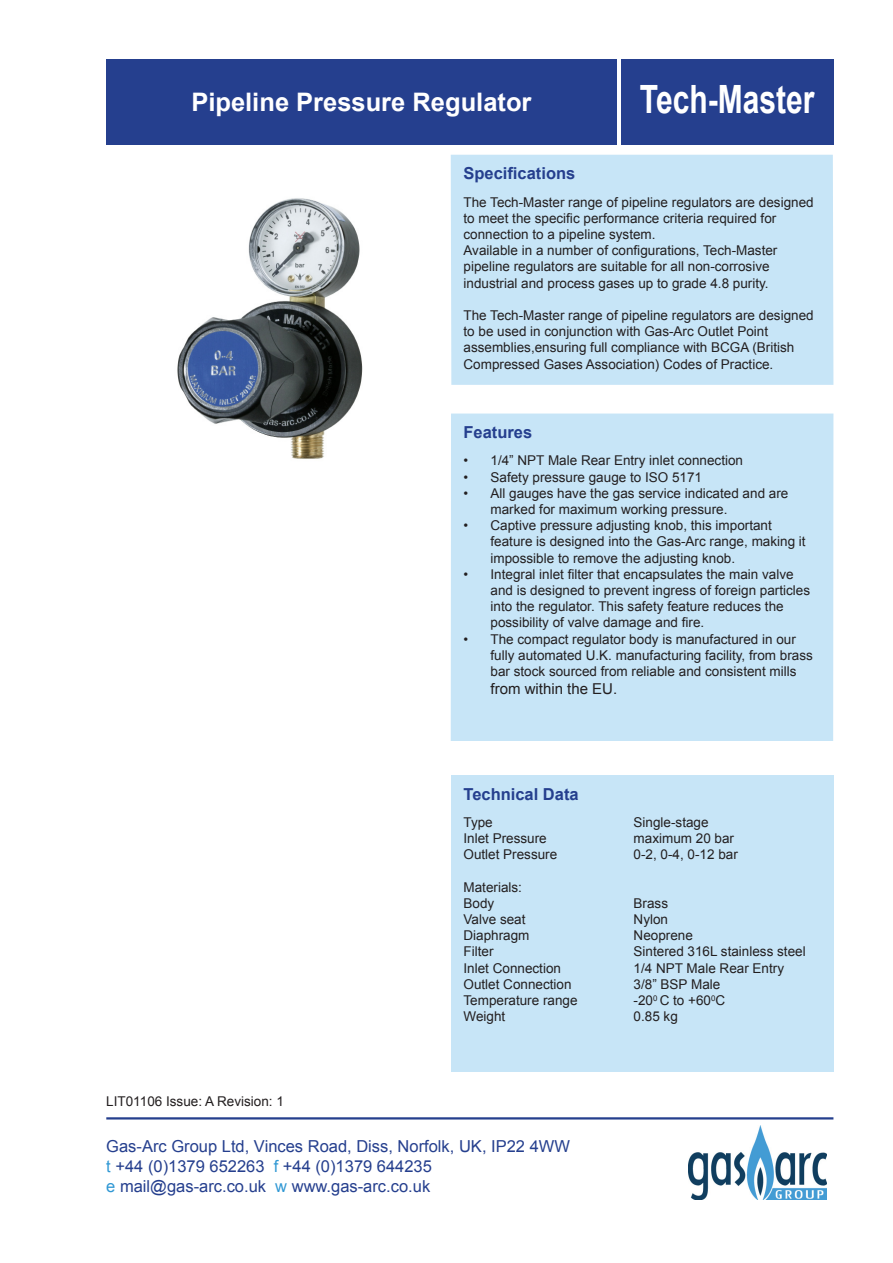
<style>
.page{position:relative;width:893px;height:1263px;background:#fff}
.page>*{position:absolute;margin:0;border:0;box-sizing:border-box;transform-origin:0 0}
.t1{font:700 39px "Arial";color:#fff;scale:.77 1}
.t2{font:700 25.5px "Arial";color:#fff}
.t3{font:16.5px/19.8px "Arial";color:#253f8e}
.t4{font:700 16.5px "Arial";color:#253f8e}
.t5{font:15px "Arial";color:#231f20}
.t6{font:13.5px/16.2px "Arial";color:#231f20}
.s1{color:#3098d4}
</style>
<div class="page">
<img style="left:688px;top:1126px;width:139px;height:73px">
<hr style="left:106px;top:1117px;width:727px;height:2px;background:#253f8e">
<div style="left:106px;top:60px;width:511px;height:85px;background:#253f8e"></div>
<div style="left:621px;top:60px;width:212px;height:85px;background:#253f8e"></div>
<div style="left:451px;top:155px;width:382px;height:230px;background:#c7e5f7"></div>
<div style="left:451px;top:414px;width:382px;height:327px;background:#c7e5f7"></div>
<img style="left:177px;top:198px;width:186px;height:261px">
<div style="left:451px;top:775px;width:382px;height:296px;background:#c7e5f7"></div>
<p class="t2" style="left:191px;top:85px;width:342px">Pipeline Pressure Regulator</p>
<p class="t1" style="left:640px;top:73px;width:228px">Tech-Master</p>
<p class="t4" style="left:463px;top:163px;width:113px">Specifications</p>
<p class="t6" style="left:463px;top:194px;width:352px">The Tech-Master range of pipeline regulators are designed to meet the specific performance criteria required for connection to a pipeline system.</p>
<p class="t6" style="left:463px;top:242px;width:315px">Available in a number of configurations, Tech-Master pipeline regulators are suitable for all non-corrosive</p>
<p class="t6" style="left:463px;top:275px;width:307px">industrial and process gases up to grade 4.8 purity.</p>
<p class="t6" style="left:463px;top:307px;width:352px">The Tech-Master range of pipeline regulators are designed to be used in conjunction with Gas-Arc Outlet Point assemblies,ensuring full compliance with BCGA (British Compressed Gases Association) Codes of Practice.</p>
<p class="t4" style="left:463px;top:421px;width:70px">Features</p>
<p class="t6" style="left:463px;top:453px;width:281px">• 1/4” NPT Male Rear Entry inlet connection</p>
<p class="t6" style="left:463px;top:469px;width:240px">• Safety pressure gauge to ISO 5171</p>
<p class="t6" style="left:490px;top:485px;width:299px;text-indent:-27px">• All gauges have the gas service indicated and are marked for maximum working pressure.</p>
<p class="t6" style="left:490px;top:517px;width:317px;text-indent:-27px">• Captive pressure adjusting knob, this important feature is designed into the Gas-Arc range, making it impossible to remove the adjusting knob.</p>
<p class="t6" style="left:490px;top:566px;width:321px;text-indent:-27px">• Integral inlet filter that encapsulates the main valve and is designed to prevent ingress of foreign particles into the regulator. This safety feature reduces the possibility of valve damage and fire.</p>
<p class="t6" style="left:490px;top:631px;width:324px;text-indent:-27px">• The compact regulator body is manufactured in our fully automated U.K. manufacturing facility, from brass bar stock sourced from reliable and consistent mills</p>
<p class="t5" style="left:490px;top:679px;width:128px">from within the EU.</p>
<p class="t6" style="left:106px;top:1093px;width:179px">LIT01106 Issue: A Revision: 1</p>
<p class="t4" style="left:463px;top:783px;width:117px">Technical Data</p>
<p class="t6" style="left:463px;top:814px;width:31px">Type</p>
<p class="t6" style="left:634px;top:814px;width:77px">Single-stage</p>
<p class="t6" style="left:463px;top:830px;width:85px">Inlet Pressure</p>
<p class="t6" style="left:634px;top:830px;width:102px">maximum 20 bar</p>
<p class="t6" style="left:463px;top:846px;width:95px">Outlet Pressure</p>
<p class="t6" style="left:634px;top:846px;width:106px">0-2, 0-4, 0-12 bar</p>
<p class="t6" style="left:463px;top:879px;width:60px">Materials:</p>
<p class="t6" style="left:463px;top:895px;width:32px">Body</p>
<p class="t6" style="left:634px;top:895px;width:36px">Brass</p>
<p class="t6" style="left:463px;top:911px;width:64px">Valve seat</p>
<p class="t6" style="left:634px;top:911px;width:36px">Nylon</p>
<p class="t6" style="left:463px;top:927px;width:68px">Diaphragm</p>
<p class="t6" style="left:634px;top:927px;width:61px">Neoprene</p>
<p class="t6" style="left:463px;top:944px;width:31px">Filter</p>
<p class="t6" style="left:634px;top:944px;width:174px">Sintered 316L stainless steel</p>
<p class="t6" style="left:463px;top:960px;width:99px">Inlet Connection</p>
<p class="t6" style="left:634px;top:960px;width:152px">1/4 NPT Male Rear Entry</p>
<p class="t6" style="left:463px;top:976px;width:110px">Outlet Connection</p>
<p class="t6" style="left:634px;top:976px;width:88px">3/8” BSP Male</p>
<p class="t6" style="left:463px;top:992px;width:116px">Temperature range</p>
<p class="t6" style="left:634px;top:992px;width:93px">-20<sup>0</sup> C to +60<sup>0</sup>C</p>
<p class="t6" style="left:463px;top:1008px;width:43px">Weight</p>
<p class="t6" style="left:634px;top:1008px;width:46px">0.85 kg</p>
<p class="t3" style="left:106px;top:1136px;width:465px">Gas-Arc Group Ltd, Vinces Road, Diss, Norfolk, UK, IP22 4WW</p>
<p class="t3" style="left:106px;top:1156px;width:327px"><span class="s1">t</span> +44 (0)1379 652263 <span class="s1">f</span> +44 (0)1379 644235 <span class="s1">e</span> mail@gas-arc.co.uk <span class="s1">w</span> www.gas-arc.co.uk</p>
</div>
